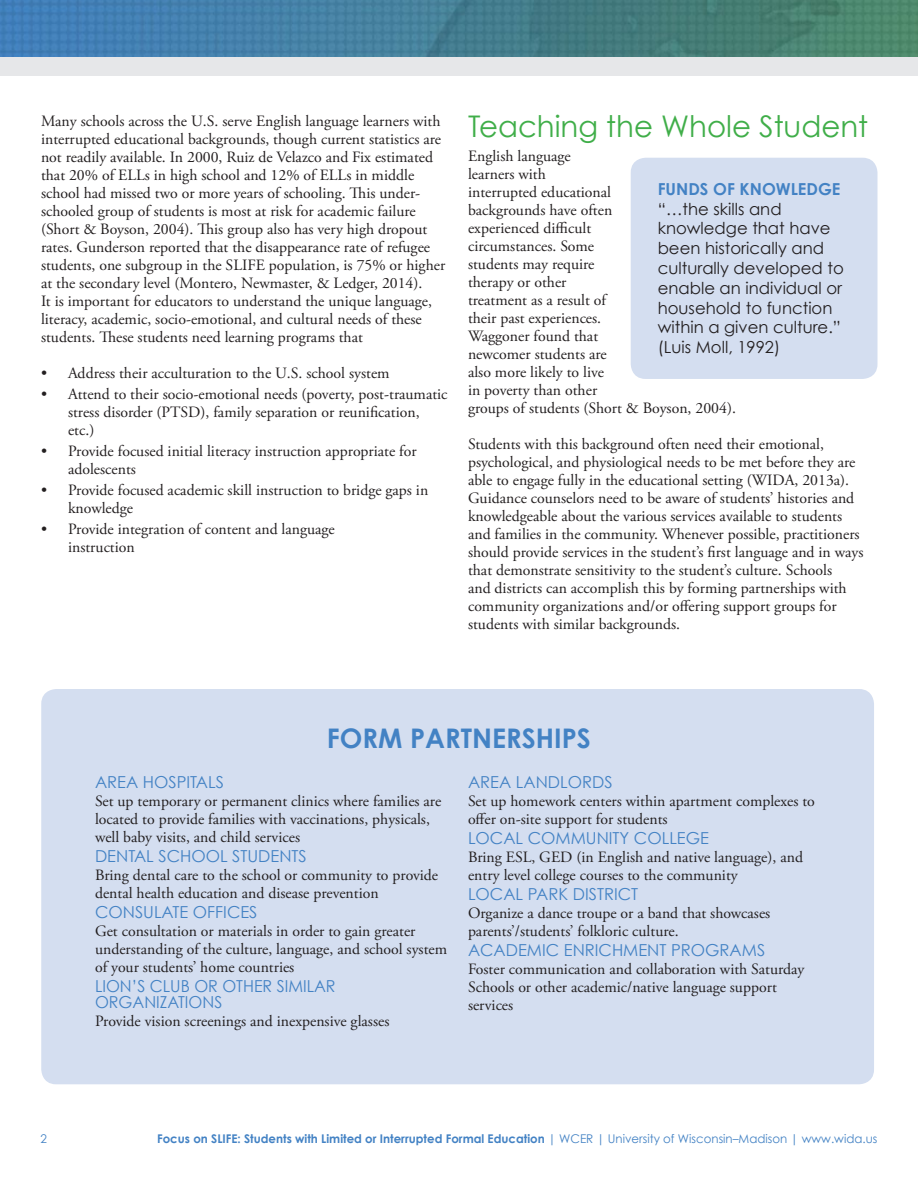
<style>
.page{position:relative;width:918px;height:1188px;background:#fff}
.page>*{position:absolute;margin:0;border:0;box-sizing:border-box;transform-origin:0 0}
.headline{font:29.85px "Century Gothic";color:#40ae49}
.steps{font:700 27px "Century Gothic";color:#4382c4}
.Pull_Quote{font:16.5px "Century Gothic";color:#4382c4}
.steps-2{font:16.5px/19.8px "Century Gothic";color:#231f20}
.steps-3{font:700 16.5px "Century Gothic";color:#4382c4}
.body{font:15.75px/18px "Adobe Garamond Pro";color:#231f20}
.Pull_Quote-2{font:15.75px/18px "Adobe Garamond Pro";color:#231f20}
.t1{font:700 12px "Century Gothic";color:#4382c4}
.t2{font:12px "Century Gothic";color:#4382c4}
.s1{font-weight:400}
</style>
<div class="page">
<img style="left:0;top:0;width:918px;height:57px">
<div style="left:0;top:57px;width:918px;height:19px;background:#e6e7e9"></div>
<div style="left:41px;top:689px;width:833px;height:395px;background:#d4def0;border-radius:15px"></div>
<div style="left:631px;top:158px;width:247px;height:221px;background:#d4def0;border-radius:15px"></div>
<p class="body" style="left:41px;top:112px;width:406px">Many schools across the U.S. serve English language learners with interrupted educational backgrounds, though current statistics are not readily available. In 2000, Ruiz de Velazco and Fix estimated that 20% of ELLs in high school and 12% of ELLs in middle school had missed two or more years of schooling. This under&shy;schooled group of students is most at risk for academic failure (Short &amp; Boyson, 2004). This group also has very high dropout rates. Gunderson reported that the disappearance rate of refugee students, one subgroup in the SLIFE population, is 75% or higher at the secondary level (Montero, Newmaster, &amp; Ledger, 2014).</p>
<p class="body" style="left:41px;top:292px;width:393px">It is important for educators to understand the unique language, literacy, academic, socio-emotional, and cultural needs of these students. These students need learning programs that</p>
<p class="body" style="left:41px;top:364px;width:350px">• Address their acculturation to the U.S. school system</p>
<p class="body" style="left:68px;top:385px;width:381px;text-indent:-27px">• Attend to their socio-emotional needs (poverty, post-traumatic stress disorder (PTSD), family separation or reunification, etc.)</p>
<p class="body" style="left:68px;top:442px;width:350px;text-indent:-27px">• Provide focused initial literacy instruction appropriate for adolescents</p>
<p class="body" style="left:68px;top:481px;width:362px;text-indent:-27px">• Provide focused academic skill instruction to bridge gaps in knowledge</p>
<p class="body" style="left:68px;top:520px;width:268px;text-indent:-27px">• Provide integration of content and language instruction</p>
<p class="headline" style="left:468px;top:108px;width:402px">Teaching the Whole Student</p>
<p class="body" style="left:468px;top:148px;width:269px">English language<br>learners with<br>interrupted educational<br>backgrounds have often<br>experienced difficult<br>circumstances. Some<br>students may require<br>therapy or other<br>treatment as a result of<br>their past experiences.<br>Waggoner found that<br>newcomer students are<br>also more likely to live<br>in poverty than other<br>groups of students (Short &amp; Boyson, 2004).</p>
<p class="body" style="left:468px;top:436px;width:397px">Students with this background often need their emotional, psychological, and physiological needs to be met before they are able to engage fully in the educational setting (WIDA, 2013a).<br>Guidance counselors need to be aware of students’ histories and knowledgeable about the various services available to students and families in the community. Whenever possible, practitioners should provide services in the student’s first language and in ways that demonstrate sensitivity to the student’s culture. Schools<br>and districts can accomplish this by forming partnerships with community organizations and/or offering support groups for students with similar backgrounds.</p>
<p class="steps-3" style="left:658px;top:178px;width:184px">FUNDS OF KNOWLEDGE</p>
<p class="steps-2" style="left:658px;top:198px;width:188px">“…the skills and knowledge that have been historically and culturally developed to enable an individual or household to function within a given culture.” (Luis Moll, 1992)</p>
<p class="steps" style="left:327px;top:721px;width:266px">FORM PARTNERSHIPS</p>
<p class="Pull_Quote" style="left:95px;top:772px;width:130px">AREA HOSPITALS</p>
<p class="body" style="left:95px;top:793px;width:348px">Set up temporary or permanent clinics where families are located to provide families with vaccinations, physicals, well baby visits, and child services</p>
<p class="Pull_Quote" style="left:95px;top:846px;width:213px">DENTAL SCHOOL STUDENTS</p>
<p class="body" style="left:95px;top:867px;width:345px">Bring dental care to the school or community to provide dental health education and disease prevention</p>
<p class="Pull_Quote" style="left:95px;top:902px;width:164px">CONSULATE OFFICES</p>
<p class="body" style="left:95px;top:922px;width:354px">Get consultation or materials in order to gain greater understanding of the culture, language, and school system of your students’ home countries</p>
<p class="Pull_Quote" style="left:95px;top:976px;width:242px">LION’S CLUB OR OTHER SIMILAR</p>
<p class="Pull_Quote" style="left:95px;top:992px;width:129px">ORGANIZATIONS</p>
<p class="body" style="left:95px;top:1013px;width:296px">Provide vision screenings and inexpensive glasses</p>
<p class="Pull_Quote" style="left:468px;top:772px;width:146px">AREA LANDLORDS</p>
<p class="Pull_Quote-2" style="left:468px;top:793px;width:348px">Set up homework centers within apartment complexes to offer on-site support for students</p>
<p class="Pull_Quote" style="left:468px;top:828px;width:243px">LOCAL COMMUNITY COLLEGE</p>
<p class="body" style="left:468px;top:849px;width:337px">Bring ESL, GED (in English and native language), and entry level college courses to the community</p>
<p class="Pull_Quote" style="left:468px;top:884px;width:172px">LOCAL PARK DISTRICT</p>
<p class="body" style="left:468px;top:904px;width:304px">Organize a dance troupe or a band that showcases parents’/students’ folkloric culture.</p>
<p class="Pull_Quote" style="left:468px;top:940px;width:299px">ACADEMIC ENRICHMENT PROGRAMS</p>
<p class="body" style="left:468px;top:960px;width:338px">Foster communication and collaboration with Saturday<br>Schools or other academic/native language support services</p>
<p class="t2" style="left:40px;top:1131px;width:8px">2</p>
<p class="t1" style="left:157px;top:1131px;width:722px">Focus on SLIFE: Students with Limited or Interrupted Formal Education <span class="s1">| WCER | University of Wisconsin–Madison | www.wida.us</span></p>
</div>
